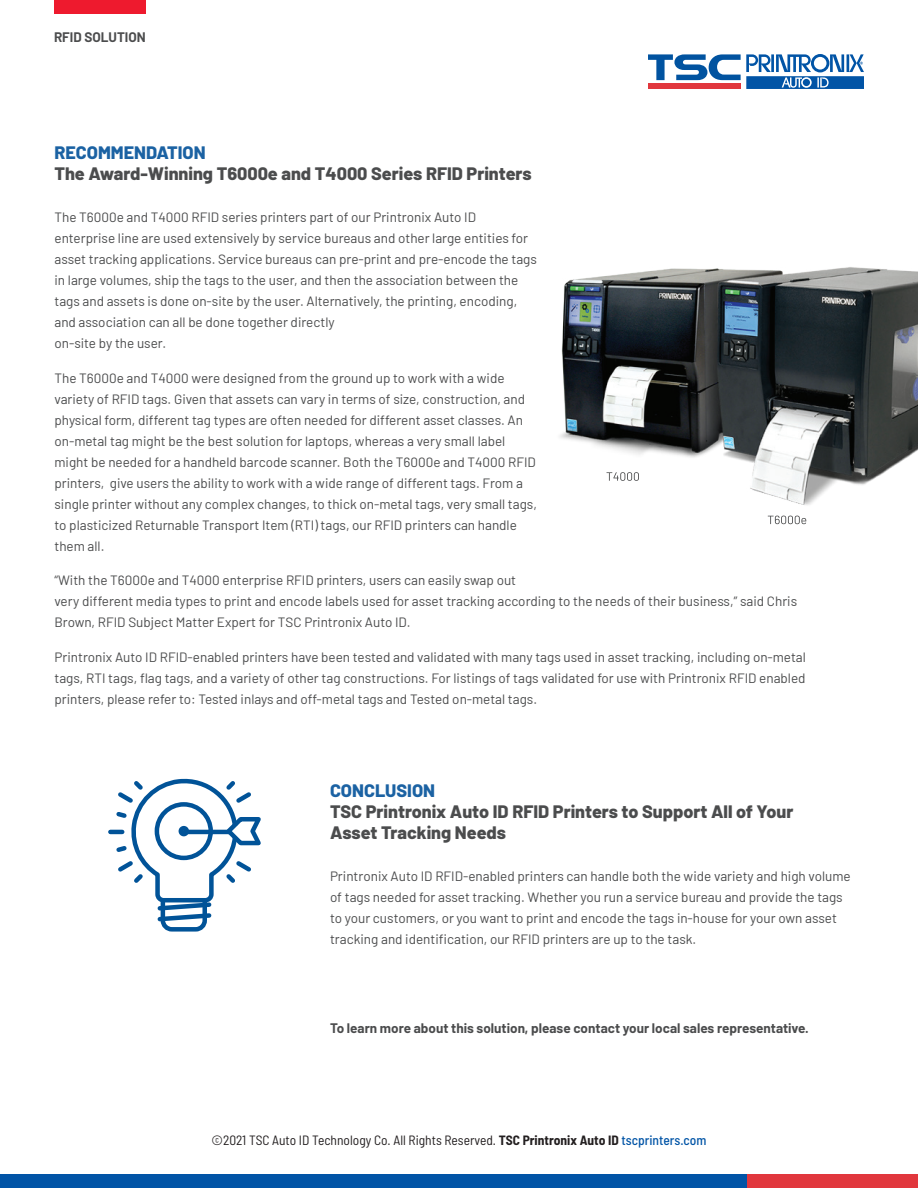
<style>
.page{position:relative;width:918px;height:1188px;background:#fff}
.page>*{position:absolute;margin:0;border:0;box-sizing:border-box;transform-origin:0 0}
.t1{font:800 18px/21px "Barlow";color:#4b4c4d}
.t2{font:800 18px "Barlow";color:#1b62a3}
.t3{font:13.5px/21px "Barlow";color:#4b4c4d}
.t4{font:700 13.5px "Barlow";color:#4b4c4d}
.t5{font:semi-condensed 13.5px "Barlow";color:#231f20}
.s1{font-weight:700}
.s2{font-weight:500;color:#0154a6}
</style>
<div class="page">
<svg style="left:648px;top:54px;width:216px;height:35px"></svg>
<div style="left:746px;top:1174px;width:172px;height:14px;background:#e1373d"></div>
<div style="left:0;top:1174px;width:746px;height:14px;background:#0154a6"></div>
<img style="left:560px;top:267px;width:358px;height:258px">
<svg style="left:607px;top:472px;width:32px;height:9px"></svg>
<svg style="left:768px;top:516px;width:38px;height:8px"></svg>
<svg style="left:108px;top:778px;width:153px;height:154px"></svg>
<div style="left:54px;top:0;width:92px;height:14px;background:#ee1a2e"></div>
<p class="t4" style="left:54px;top:27px;width:93px">RFID SOLUTION</p>
<h1 class="t2" style="left:54px;top:139px;width:153px">RECOMMENDATION</h1>
<h1 class="t1" style="left:54px;top:162px;width:479px">The Award-Winning T6000e and T4000 Series RFID Printers</h1>
<p class="t3" style="left:54px;top:206px;width:484px">The T6000e and T4000 RFID series printers part of our Printronix Auto ID enterprise line are used extensively by service bureaus and other large entities for asset tracking applications. Service bureaus can pre-print and pre-encode the tags in large volumes, ship the tags to the user, and then the association between the tags and assets is done on-site by the user. Alternatively, the printing, encoding, and association can all be done together directly<br>on-site by the user.</p>
<p class="t3" style="left:54px;top:366px;width:484px">The T6000e and T4000 were designed from the ground up to work with a wide variety of RFID tags. Given that assets can vary in terms of size, construction, and physical form, different tag types are often needed for different asset classes. An on-metal tag might be the best solution for laptops, whereas a very small label might be needed for a handheld barcode scanner. Both the T6000e and T4000 RFID printers, give users the ability to work with a wide range of different tags. From a single printer without any complex changes, to thick on-metal tags, very small tags, to plasticized Returnable Transport Item (RTI) tags, our RFID printers can handle them all.</p>
<p class="t3" style="left:54px;top:569px;width:744px">“With the T6000e and T4000 enterprise RFID printers, users can easily swap out<br>very different media types to print and encode labels used for asset tracking according to the needs of their business,” said Chris<br>Brown, RFID Subject Matter Expert for TSC Printronix Auto ID.</p>
<p class="t3" style="left:54px;top:646px;width:753px;text-align:justify">Printronix Auto ID RFID-enabled printers have been tested and validated with many tags used in asset tracking, including on-metal tags, RTI tags, flag tags, and a variety of other tag constructions. For listings of tags validated for use with Printronix RFID enabled printers, please refer to: Tested inlays and off-metal tags and Tested on-metal tags.</p>
<h1 class="t2" style="left:330px;top:777px;width:107px">CONCLUSION</h1>
<h1 class="t1" style="left:330px;top:800px;width:465px">TSC Printronix Auto ID RFID Printers to Support All of Your<br>Asset Tracking Needs</h1>
<p class="t3" style="left:330px;top:864px;width:522px">Printronix Auto ID RFID-enabled printers can handle both the wide variety and high volume of tags needed for asset tracking. Whether you run a service bureau and provide the tags to your customers, or you want to print and encode the tags in-house for your own asset tracking and identification, our RFID printers are up to the task.</p>
<p class="t4" style="left:330px;top:1018px;width:480px">To learn more about this solution, please contact your local sales representative.</p>
<p class="t5" style="left:212px;top:1130px;width:496px">©2021 TSC Auto ID Technology Co. All Rights Reserved. <span class="s1">TSC Printronix Auto ID</span> <span class="s2">tscprinters.com</span></p>
</div>
